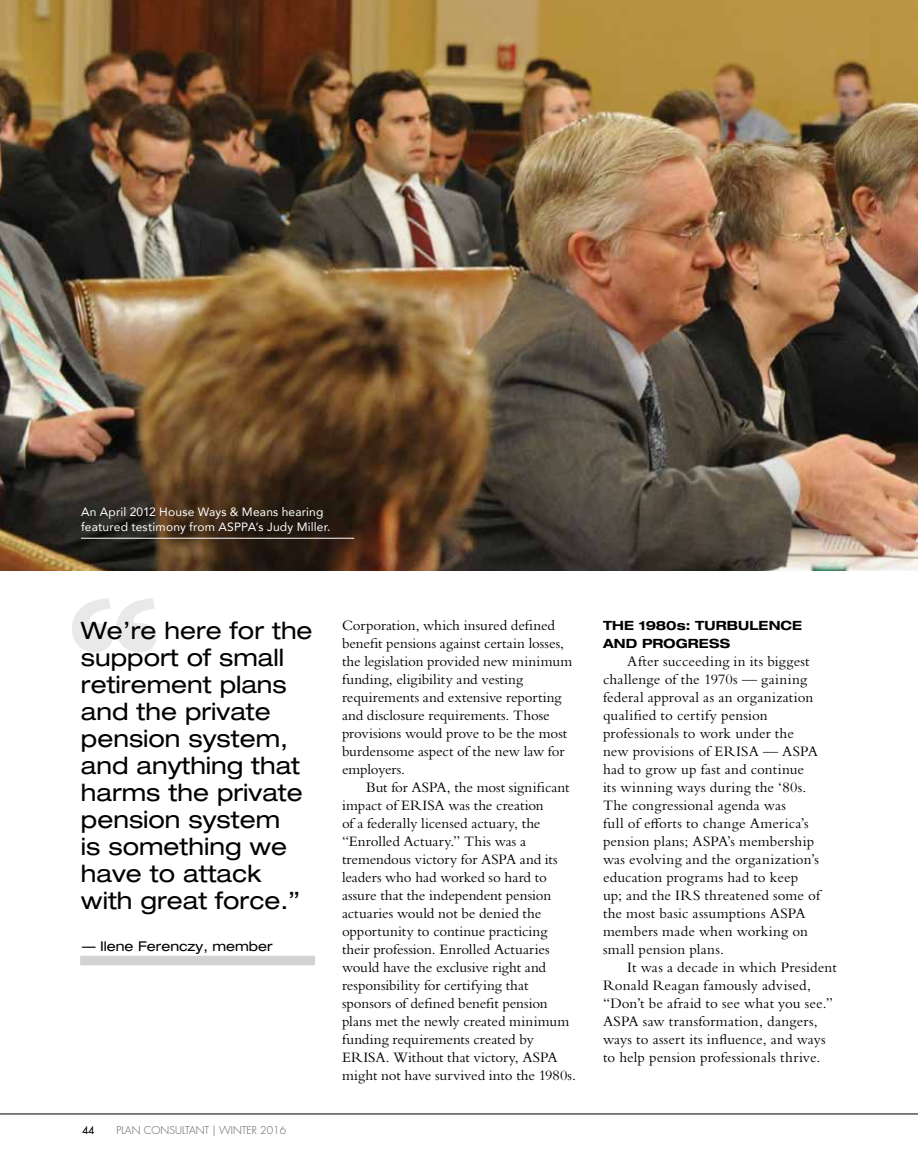
<style>
.page{position:relative;width:918px;height:1175px;background:#fff}
.page>*{position:absolute;margin:0;border:0;box-sizing:border-box;transform-origin:0 0}
.t1{font:expanded 24px/27px "Helvetica Neue LT Pro";color:#000}
.t2{font:15px/18px "Bembo Std";letter-spacing:.005em;color:#000}
.t3{font:expanded 13.5px "Helvetica Neue LT Pro";color:#000}
.t4{font:700 expanded 12.75px/18px "Helvetica Neue LT Pro";letter-spacing:.01em;color:#000}
.t5{font:12px/15px "Avenir";letter-spacing:.015em;color:#fff}
.t6{font:300 10.5px "Futura Std";color:#58595b}
.t7{font:500 10.5px "Futura Std";color:#000}
</style>
<div class="page">
<hr style="left:0;top:1113px;width:918px;height:1px;background:#000">
<img style="left:0;top:0;width:918px;height:571px">
<hr style="left:81px;top:538px;width:273px;height:1px;background:#fff">
<svg style="left:72px;top:598px;width:84px;height:54px"></svg>
<div style="left:80px;top:955px;width:235px;height:10px;background:#d1d3d4"></div>
<p class="t5" style="left:81px;top:504px;width:251px">An April 2012 House Ways &amp; Means hearing featured testimony from ASPPA’s Judy Miller.</p>
<h1 class="t1" style="left:81px;top:616px;width:233px">We’re here for the support of small retirement plans and the private pension system, and anything that harms the private pension system<br>is something we have to attack with great force.”</h1>
<p class="t3" style="left:82px;top:938px;width:192px">— Ilene Ferenczy, member</p>
<p class="t7" style="left:82px;top:1123px;width:14px">44</p>
<p class="t6" style="left:117px;top:1123px;width:171px">PLAN CONSULTANT | WINTER 2016</p>
<p class="t2" style="left:342px;top:616px;width:232px">Corporation, which insured defined benefit pensions against certain losses, the legislation provided new minimum funding, eligibility and vesting requirements and extensive reporting and disclosure requirements. Those provisions would prove to be the most burdensome aspect of the new law for employers.</p>
<p class="t2" style="left:342px;top:778px;width:236px;text-indent:24px">But for ASPA, the most significant impact of ERISA was the creation<br>of a federally licensed actuary, the “Enrolled Actuary.” This was a tremendous victory for ASPA and its leaders who had worked so hard to assure that the independent pension actuaries would not be denied the opportunity to continue practicing their profession. Enrolled Actuaries would have the exclusive right and responsibility for certifying that sponsors of defined benefit pension plans met the newly created minimum funding requirements created by ERISA. Without that victory, ASPA might not have survived into the 1980s.</p>
<p class="t4" style="left:603px;top:616px;width:201px">THE 1980s: TURBULENCE<br>AND PROGRESS</p>
<p class="t2" style="left:603px;top:652px;width:219px;text-indent:24px">After succeeding in its biggest challenge of the 1970s — gaining federal approval as an organization qualified to certify pension professionals to work under the new provisions of ERISA — ASPA had to grow up fast and continue its winning ways during the ‘80s.<br>The congressional agenda was<br>full of efforts to change America’s pension plans; ASPA’s membership was evolving and the organization’s education programs had to keep up; and the IRS threatened some of the most basic assumptions ASPA members made when working on small pension plans.</p>
<p class="t2" style="left:603px;top:958px;width:235px;text-indent:24px">It was a decade in which President Ronald Reagan famously advised, “Don’t be afraid to see what you see.” ASPA saw transformation, dangers, ways to assert its influence, and ways to help pension professionals thrive.</p>
</div>
